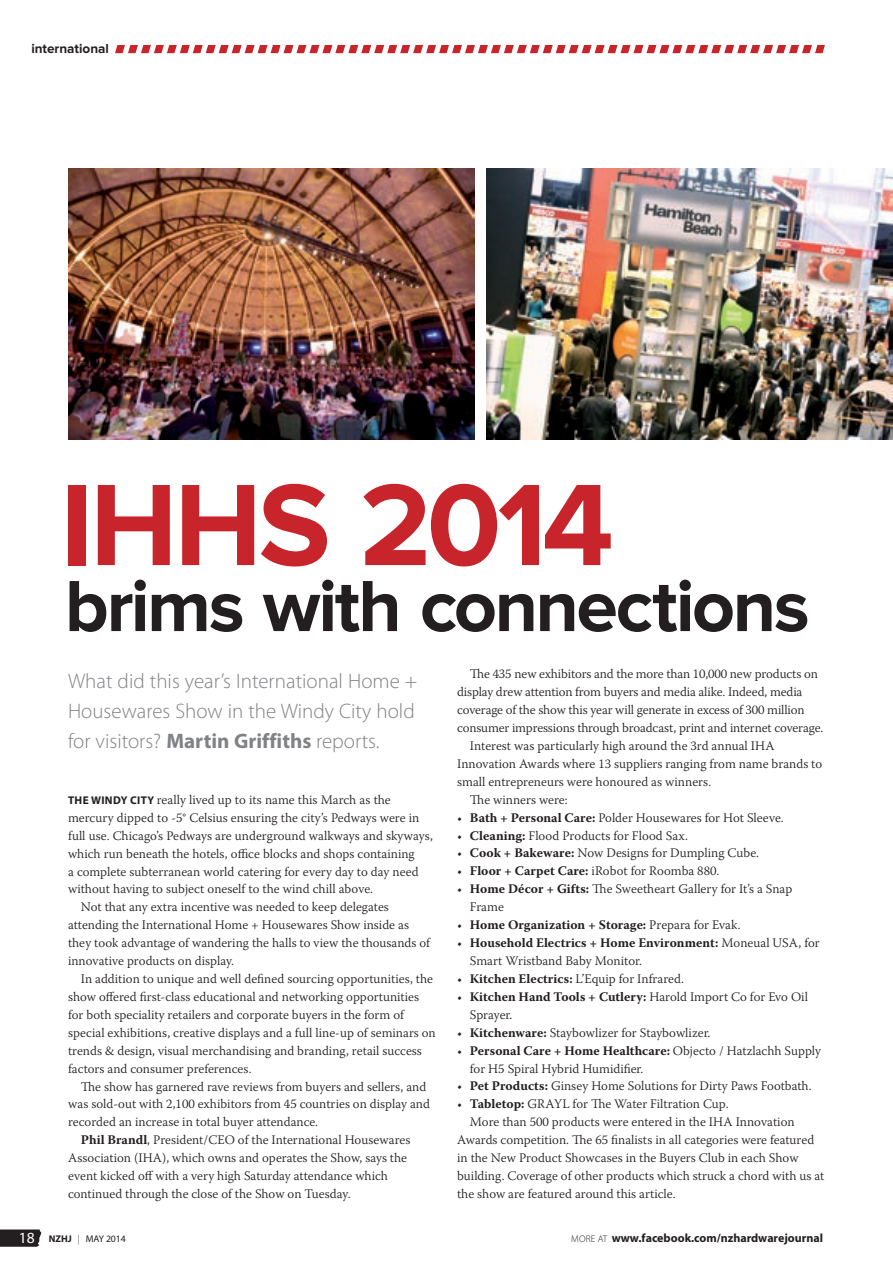
<style>
.page{position:relative;width:893px;height:1263px;background:#fff}
.page>*{position:absolute;margin:0;border:0;box-sizing:border-box;transform-origin:0 0}
.t1{font:700 120px "Proxima Nova";letter-spacing:-.03em;color:#c8242b}
.t2{font:700 75px "Proxima Nova";letter-spacing:-.03em;color:#231f20}
.t3{font:300 21px/30px "Myriad Pro";color:#808285}
.t4{font:700 13.5px "Proxima Nova";color:#231f20}
.t5{font:300 13.05px/17.9px "Warnock Pro";color:#231f20}
.t6{font:700 13.05px "Warnock Pro";color:#231f20}
.t7{font:700 12px "Myriad";color:#231f20}
.t8{font:9.75px "Myriad Pro";color:#231f20}
.s1{font-weight:700}
.s2{font-family:"Myriad Pro";font-weight:700;font-size:11.25px}
.s3{font-weight:300}
.s4{font-family:"Myriad";font-size:15.6px;color:#fff}
.s5{font-family:"Myriad";font-weight:700}
.s6{font-family:"Myriad Pro";font-weight:300;font-size:9.75px}
</style>
<div class="page">
<svg style="left:115px;top:45px;width:710px;height:8px"></svg>
<img style="left:68px;top:169px;width:407px;height:271px">
<img style="left:486px;top:169px;width:407px;height:271px">
<svg style="left:0;top:1229px;width:41px;height:18px"></svg>
<p class="t4" style="left:31px;top:43px;width:79px">international</p>
<h1 class="t1" style="left:61px;top:470px;width:555px">IHHS 2014</h1>
<h2 class="t2" style="left:65px;top:572px;width:746px">brims with connections</h2>
<h3 class="t3" style="left:68px;top:665px;width:351px">What did this year’s International Home +<br>Housewares Show in the Windy City hold for visitors? <span class="s1">Martin Griffiths</span> reports.</h3>
<p class="t5" style="left:68px;top:790px;width:324px"><span class="s2">The windy city</span> really lived up to its name this March as the</p>
<p class="t5" style="left:68px;top:808px;width:353px">mercury dipped to -5° Celsius ensuring the city’s Pedways were in</p>
<p class="t5" style="left:68px;top:826px;width:366px">full use. Chicago’s Pedways are underground walkways and skyways,</p>
<p class="t5" style="left:68px;top:844px;width:348px">which run beneath the hotels, office blocks and shops containing</p>
<p class="t5" style="left:68px;top:862px;width:352px">a complete subterranean world catering for every day to day need</p>
<p class="t5" style="left:68px;top:880px;width:307px">without having to subject oneself to the wind chill above.</p>
<p class="t5" style="left:81px;top:898px;width:310px">Not that any extra incentive was needed to keep delegates</p>
<p class="t5" style="left:68px;top:916px;width:342px">attending the International Home + Housewares Show inside as</p>
<p class="t5" style="left:68px;top:934px;width:364px">they took advantage of wandering the halls to view the thousands of</p>
<p class="t5" style="left:68px;top:952px;width:168px">innovative products on display.</p>
<p class="t5" style="left:81px;top:969px;width:354px">In addition to unique and well defined sourcing opportunities, the</p>
<p class="t5" style="left:68px;top:987px;width:353px">show offered first-class educational and networking opportunities</p>
<p class="t5" style="left:68px;top:1005px;width:337px">for both speciality retailers and corporate buyers in the form of</p>
<p class="t5" style="left:68px;top:1023px;width:369px">special exhibitions, creative displays and a full line-up of seminars on</p>
<p class="t5" style="left:68px;top:1041px;width:355px">trends &amp; design, visual merchandising and branding, retail success</p>
<p class="t5" style="left:68px;top:1059px;width:185px">factors and consumer preferences.</p>
<p class="t5" style="left:81px;top:1077px;width:347px">The show has garnered rave reviews from buyers and sellers, and</p>
<p class="t5" style="left:68px;top:1095px;width:363px">was sold-out with 2,100 exhibitors from 45 countries on display and</p>
<p class="t5" style="left:68px;top:1113px;width:252px">recorded an increase in total buyer attendance.</p>
<p class="t5" style="left:81px;top:1131px;width:331px"><span class="s1">Phil Brandl</span>, President/CEO of the International Housewares</p>
<p class="t5" style="left:68px;top:1149px;width:340px">Association (IHA), which owns and operates the Show, says the</p>
<p class="t5" style="left:68px;top:1167px;width:321px">event kicked off with a very high Saturday attendance which</p>
<p class="t5" style="left:68px;top:1185px;width:284px">continued through the close of the Show on Tuesday.</p>
<p class="t5" style="left:470px;top:665px;width:350px">The 435 new exhibitors and the more than 10,000 new products on</p>
<p class="t5" style="left:457px;top:683px;width:347px">display drew attention from buyers and media alike. Indeed, media</p>
<p class="t5" style="left:457px;top:701px;width:349px">coverage of the show this year will generate in excess of 300 million</p>
<p class="t5" style="left:457px;top:719px;width:368px">consumer impressions through broadcast, print and internet coverage.</p>
<p class="t5" style="left:470px;top:736px;width:306px">Interest was particularly high around the 3rd annual IHA</p>
<p class="t5" style="left:457px;top:754px;width:367px">Innovation Awards where 13 suppliers ranging from name brands to</p>
<p class="t5" style="left:457px;top:772px;width:256px">small entrepreneurs were honoured as winners.</p>
<p class="t5" style="left:470px;top:790px;width:99px">The winners were:</p>
<p class="t5" style="left:457px;top:808px;width:328px">• <span class="s1">Bath + Personal Care:</span> Polder Housewares for Hot Sleeve.</p>
<p class="t5" style="left:457px;top:826px;width:232px">• <span class="s1">Cleaning:</span> Flood Products for Flood Sax.</p>
<p class="t5" style="left:457px;top:844px;width:303px">• <span class="s1">Cook + Bakeware:</span> Now Designs for Dumpling Cube.</p>
<p class="t5" style="left:457px;top:862px;width:264px">• <span class="s1">Floor + Carpet Care:</span> iRobot for Roomba 880.</p>
<p class="t5" style="left:470px;top:880px;width:324px;text-indent:-13px">• <span class="s1">Home Décor + Gifts:</span> The Sweetheart Gallery for It’s a Snap<br>Frame</p>
<p class="t6" style="left:457px;top:917px;width:285px"><span class="s3">•</span> Home Organization + Storage: <span class="s3">Prepara for Evak.</span></p>
<p class="t5" style="left:470px;top:934px;width:351px;text-indent:-13px">• <span class="s1">Household Electrics + Home Environment:</span> Moneual USA, for<br>Smart Wristband Baby Monitor.</p>
<p class="t5" style="left:457px;top:969px;width:228px">• <span class="s1">Kitchen Electrics:</span> L’Equip for Infrared.</p>
<p class="t5" style="left:470px;top:987px;width:340px;text-indent:-13px">• <span class="s1">Kitchen Hand Tools + Cutlery:</span> Harold Import Co for Evo Oil<br>Sprayer.</p>
<p class="t5" style="left:457px;top:1023px;width:255px">• <span class="s1">Kitchenware:</span> Staybowlizer for Staybowlizer.</p>
<p class="t5" style="left:470px;top:1041px;width:353px;text-indent:-13px">• <span class="s1">Personal Care + Home Healthcare:</span> Objecto / Hatzlachh Supply for H5 Spiral Hybrid Humidifier.</p>
<p class="t5" style="left:457px;top:1077px;width:356px">• <span class="s1">Pet Products:</span> Ginsey Home Solutions for Dirty Paws Footbath.</p>
<p class="t5" style="left:457px;top:1095px;width:273px">• <span class="s1">Tabletop:</span> GRAYL for The Water Filtration Cup.</p>
<p class="t5" style="left:470px;top:1113px;width:326px">More than 500 products were entered in the IHA Innovation</p>
<p class="t5" style="left:457px;top:1131px;width:359px">Awards competition. The 65 finalists in all categories were featured</p>
<p class="t5" style="left:457px;top:1149px;width:343px">in the New Product Showcases in the Buyers Club in each Show</p>
<p class="t5" style="left:457px;top:1166px;width:369px">building. Coverage of other products which struck a chord with us at</p>
<p class="t5" style="left:457px;top:1184px;width:220px">the show are featured around this article.</p>
<p class="t8" style="left:19px;top:1232px;width:109px"><span class="s4">18</span> <span class="s5">nzhj</span> <span class="s3">|</span> MAY 2014</p>
<p class="t7" style="left:571px;top:1232px;width:253px"><span class="s6">More at</span> www.facebook.com/nzhardwarejournal</p>
</div>
